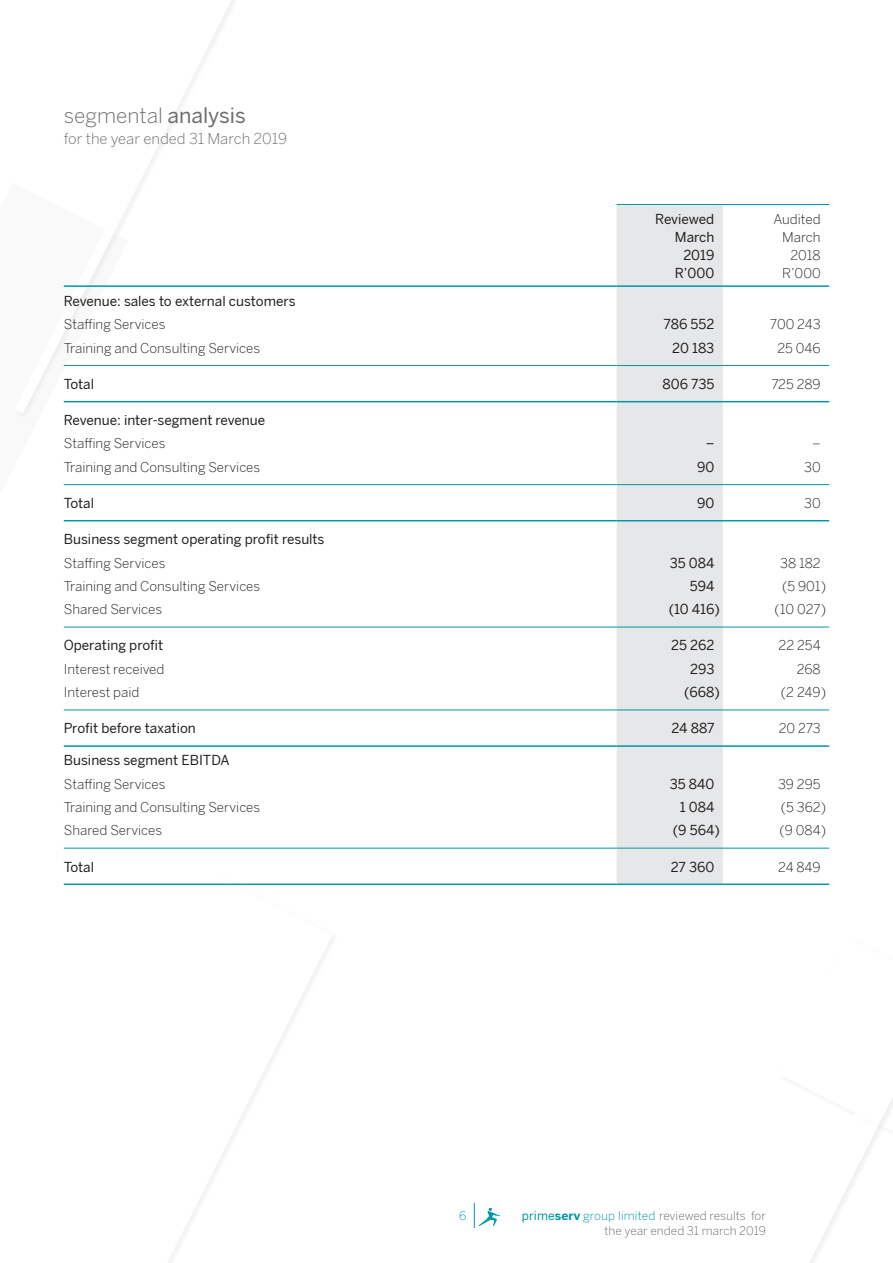
<style>
.page{position:relative;width:893px;height:1263px;background:#fff}
.page>*{position:absolute;margin:0;border:0;box-sizing:border-box;transform-origin:0 0}
.t1{font:300 21px "Benton Sans";color:#6d6e71}
.t2{font:300 15px "Benton Sans";color:#6d6e71}
.t3{font:300 13.5px/18px "Benton Sans";color:#231f20;text-align:right}
.t4{font:13.5px/18px "Benton Sans";color:#231f20;text-align:right}
.t5{font:300 12px/15px "Benton Sans";color:#6d6e71;text-align:right}
.t6{font:300 12px "Benton Sans";color:#0097a7}
.s1{font-weight:400}
.s2{font-weight:400;color:#0097a7}
.s3{font-weight:700;color:#0097a7}
.s4{color:#0097a7}
</style>
<div class="page">
<svg style="left:474px;top:1203px;width:26px;height:25px"></svg>
<svg style="left:63px;top:883px;width:270px;height:380px"></svg>
<svg style="left:810px;top:883px;width:83px;height:380px"></svg>
<svg style="left:17px;top:0;width:235px;height:414px"></svg>
<div style="left:617px;top:205px;width:106px;height:678px;background:#e6e7e8"></div>
<hr style="left:64px;top:285px;width:553px;height:2px;background:#0097a7">
<hr style="left:617px;top:204px;width:106px;height:1px;background:#0097a7">
<hr style="left:723px;top:204px;width:106px;height:1px;background:#0097a7">
<hr style="left:617px;top:285px;width:106px;height:2px;background:#0097a7">
<hr style="left:723px;top:285px;width:106px;height:2px;background:#0097a7">
<hr style="left:64px;top:709px;width:553px;height:1px;background:#0097a7">
<hr style="left:617px;top:709px;width:106px;height:1px;background:#0097a7">
<hr style="left:723px;top:709px;width:106px;height:1px;background:#0097a7">
<hr style="left:64px;top:745px;width:553px;height:2px;background:#0097a7">
<hr style="left:617px;top:745px;width:106px;height:2px;background:#0097a7">
<hr style="left:723px;top:745px;width:106px;height:2px;background:#0097a7">
<hr style="left:64px;top:627px;width:553px;height:1px;background:#0097a7">
<hr style="left:617px;top:627px;width:106px;height:1px;background:#0097a7">
<hr style="left:723px;top:627px;width:106px;height:1px;background:#0097a7">
<hr style="left:64px;top:484px;width:553px;height:1px;background:#0097a7">
<hr style="left:617px;top:484px;width:106px;height:1px;background:#0097a7">
<hr style="left:723px;top:484px;width:106px;height:1px;background:#0097a7">
<hr style="left:64px;top:520px;width:553px;height:1px;background:#0097a7">
<hr style="left:617px;top:520px;width:106px;height:1px;background:#0097a7">
<hr style="left:723px;top:520px;width:106px;height:1px;background:#0097a7">
<hr style="left:64px;top:365px;width:553px;height:1px;background:#0097a7">
<hr style="left:617px;top:365px;width:106px;height:1px;background:#0097a7">
<hr style="left:723px;top:365px;width:106px;height:1px;background:#0097a7">
<hr style="left:64px;top:401px;width:553px;height:1px;background:#0097a7">
<hr style="left:617px;top:401px;width:106px;height:1px;background:#0097a7">
<hr style="left:723px;top:401px;width:106px;height:1px;background:#0097a7">
<hr style="left:64px;top:848px;width:553px;height:1px;background:#0097a7">
<hr style="left:617px;top:848px;width:106px;height:1px;background:#0097a7">
<hr style="left:723px;top:848px;width:106px;height:1px;background:#0097a7">
<hr style="left:64px;top:883px;width:553px;height:2px;background:#0097a7">
<hr style="left:617px;top:883px;width:106px;height:2px;background:#0097a7">
<hr style="left:723px;top:883px;width:106px;height:2px;background:#0097a7">
<h1 class="t1" style="left:64px;top:103px;width:184px">segmental <span class="s1">analysis</span></h1>
<p class="t2" style="left:64px;top:130px;width:225px">for the year ended 31 March 2019</p>
<p class="t4" style="left:655px;top:210px;width:61px">Reviewed<br>March<br>2019<br>R’000</p>
<p class="t3" style="left:773px;top:210px;width:49px">Audited<br>March<br>2018<br>R’000</p>
<p class="t4" style="left:64px;top:292px;width:233px">Revenue: sales to external customers</p>
<p class="t3" style="left:64px;top:315px;width:103px">Staffing Services</p>
<p class="t4" style="left:664px;top:315px;width:52px">786 552</p>
<p class="t3" style="left:770px;top:315px;width:52px">700 243</p>
<p class="t3" style="left:64px;top:339px;width:198px">Training and Consulting Services</p>
<p class="t4" style="left:672px;top:339px;width:44px">20 183</p>
<p class="t3" style="left:777px;top:339px;width:45px">25 046</p>
<p class="t4" style="left:64px;top:375px;width:32px">Total</p>
<p class="t4" style="left:663px;top:375px;width:53px">806 735</p>
<p class="t3" style="left:771px;top:375px;width:51px">725 289</p>
<p class="t4" style="left:64px;top:411px;width:203px">Revenue: inter-segment revenue</p>
<p class="t3" style="left:64px;top:434px;width:103px">Staffing Services</p>
<p class="t4" style="left:706px;top:435px;width:10px">–</p>
<p class="t3" style="left:812px;top:434px;width:10px">–</p>
<p class="t3" style="left:64px;top:458px;width:198px">Training and Consulting Services</p>
<p class="t4" style="left:697px;top:458px;width:19px">90</p>
<p class="t3" style="left:804px;top:458px;width:18px">30</p>
<p class="t4" style="left:64px;top:494px;width:32px">Total</p>
<p class="t4" style="left:697px;top:494px;width:19px">90</p>
<p class="t3" style="left:804px;top:494px;width:18px">30</p>
<p class="t4" style="left:64px;top:530px;width:262px">Business segment operating profit results</p>
<p class="t3" style="left:64px;top:554px;width:103px">Staffing Services</p>
<p class="t4" style="left:670px;top:554px;width:46px">35 084</p>
<p class="t3" style="left:780px;top:554px;width:42px">38 182</p>
<p class="t3" style="left:64px;top:577px;width:198px">Training and Consulting Services</p>
<p class="t4" style="left:690px;top:577px;width:26px">594</p>
<p class="t3" style="left:782px;top:577px;width:45px">(5 901)</p>
<p class="t3" style="left:64px;top:600px;width:100px">Shared Services</p>
<p class="t4" style="left:669px;top:600px;width:53px">(10 416)</p>
<p class="t3" style="left:775px;top:600px;width:53px">(10 027)</p>
<p class="t4" style="left:64px;top:636px;width:101px">Operating profit</p>
<p class="t4" style="left:671px;top:636px;width:45px">25 262</p>
<p class="t3" style="left:778px;top:636px;width:44px">22 254</p>
<p class="t3" style="left:64px;top:660px;width:102px">Interest received</p>
<p class="t4" style="left:690px;top:660px;width:26px">293</p>
<p class="t3" style="left:797px;top:660px;width:26px">268</p>
<p class="t3" style="left:64px;top:683px;width:77px">Interest paid</p>
<p class="t4" style="left:684px;top:683px;width:37px">(668)</p>
<p class="t3" style="left:781px;top:683px;width:47px">(2 249)</p>
<p class="t4" style="left:64px;top:719px;width:134px">Profit before taxation</p>
<p class="t4" style="left:671px;top:719px;width:44px">24 887</p>
<p class="t3" style="left:779px;top:719px;width:43px">20 273</p>
<p class="t4" style="left:64px;top:751px;width:167px">Business segment EBITDA</p>
<p class="t3" style="left:64px;top:775px;width:103px">Staffing Services</p>
<p class="t4" style="left:670px;top:775px;width:46px">35 840</p>
<p class="t3" style="left:778px;top:775px;width:44px">39 295</p>
<p class="t3" style="left:64px;top:798px;width:198px">Training and Consulting Services</p>
<p class="t4" style="left:680px;top:798px;width:36px">1 084</p>
<p class="t3" style="left:781px;top:798px;width:47px">(5 362)</p>
<p class="t3" style="left:64px;top:821px;width:100px">Shared Services</p>
<p class="t4" style="left:673px;top:821px;width:48px">(9 564)</p>
<p class="t3" style="left:780px;top:821px;width:48px">(9 084)</p>
<p class="t4" style="left:64px;top:858px;width:32px">Total</p>
<p class="t4" style="left:671px;top:858px;width:45px">27 360</p>
<p class="t3" style="left:778px;top:857px;width:44px">24 849</p>
<p class="t6" style="left:455px;top:1209px;width:17px">00</p>
<p class="t6" style="left:459px;top:1209px;width:9px">6</p>
<p class="t5" style="left:522px;top:1208px;width:246px"><span class="s2">prime</span><span class="s3">serv</span> <span class="s4">group limited</span> reviewed results for the year ended 31 march 2019</p>
</div>
